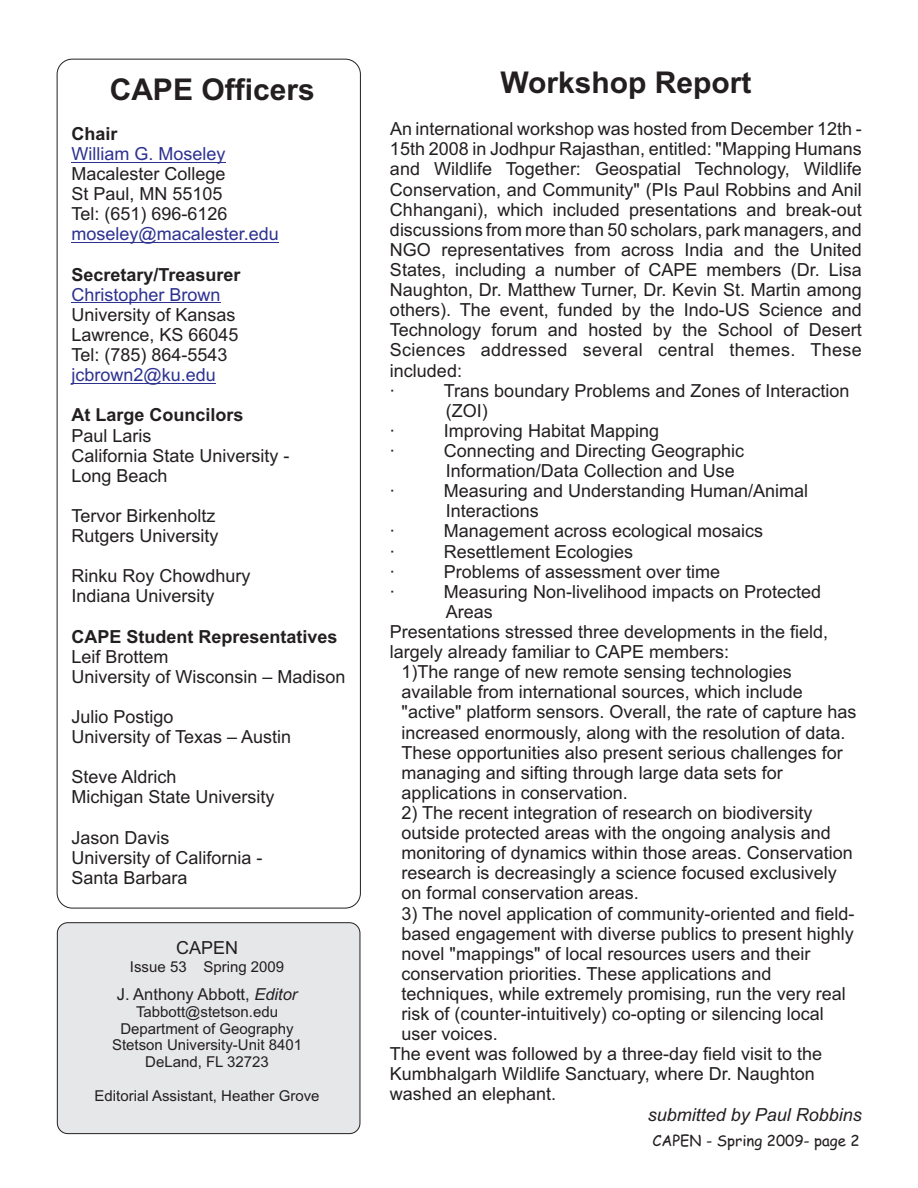
<style>
.page{position:relative;width:918px;height:1188px;background:#fff}
.page>*{position:absolute;margin:0;border:0;box-sizing:border-box;transform-origin:0 0}
.t1{font:700 30px "Arial";color:#231f20}
.t2{font:18px/20.1px "Arial";color:#231f20}
.t3{font:18px "Arial";color:#2d3291}
.t4{font:700 18px "Arial";color:#231f20}
.t5{font:italic 18px "Arial";color:#231f20}
.t6{font:16.5px "Arial";color:#231f20}
.t7{font:15px/16.8px "Arial";color:#231f20;text-align:center}
.t8{font:15px "Comic Sans MS";color:#231f20}
.s1{font-style:italic}
</style>
<div class="page">
<hr style="left:72px;top:162px;width:154px;height:1px;background:#2d3291">
<hr style="left:72px;top:242px;width:207px;height:1px;background:#2d3291">
<hr style="left:72px;top:302px;width:149px;height:1px;background:#2d3291">
<hr style="left:72px;top:383px;width:144px;height:1px;background:#2d3291">
<div style="left:57px;top:923px;width:303px;height:211px;background:#e6e7e9;border:1px solid #231f20;border-radius:11px"></div>
<h1 class="t1" style="left:110px;top:79px;width:207px">CAPE Officers</h1>
<p class="t4" style="left:72px;top:127px;width:48px">Chair</p>
<p class="t3" style="left:72px;top:147px;width:156px">William G. Moseley</p>
<p class="t2" style="left:72px;top:165px;width:158px">Macalester College<br>St Paul, MN 55105<br>Tel: (651) 696-6126</p>
<p class="t3" style="left:72px;top:227px;width:209px">moseley@macalester.edu</p>
<p class="t4" style="left:72px;top:268px;width:171px">Secretary/Treasurer</p>
<p class="t2" style="left:72px;top:306px;width:169px">University of Kansas<br>Lawrence, KS 66045<br>Tel: (785) 864-5543</p>
<p class="t3" style="left:72px;top:288px;width:151px">Christopher Brown</p>
<p class="t3" style="left:72px;top:368px;width:146px">jcbrown2@ku.edu</p>
<p class="t4" style="left:72px;top:408px;width:174px">At Large Councilors</p>
<p class="t2" style="left:72px;top:427px;width:220px">Paul Laris<br>California State University -<br>Long Beach</p>
<p class="t2" style="left:72px;top:507px;width:149px">Tervor Birkenholtz<br>Rutgers University</p>
<p class="t2" style="left:72px;top:568px;width:181px">Rinku Roy Chowdhury<br>Indiana University</p>
<p class="t4" style="left:72px;top:630px;width:268px">CAPE Student Representatives</p>
<p class="t2" style="left:72px;top:648px;width:276px">Leif Brottem<br>University of Wisconsin – Madison</p>
<p class="t2" style="left:72px;top:708px;width:221px">Julio Postigo<br>University of Texas – Austin</p>
<p class="t2" style="left:72px;top:769px;width:205px">Steve Aldrich<br>Michigan State University</p>
<p class="t2" style="left:72px;top:829px;width:193px">Jason Davis<br>University of California -<br>Santa Barbara</p>
<p class="t2" style="left:176px;top:939px;width:64px">CAPEN</p>
<p class="t7" style="left:130px;top:959px;width:156px">Issue 53 Spring 2009</p>
<p class="t6" style="left:117px;top:988px;width:182px">J. Anthony Abbott, <span class="s1">Editor</span></p>
<p class="t7" style="left:112px;top:1005px;width:192px">Tabbott@stetson.edu<br>Department of Geography<br>Stetson University-Unit 8401<br>DeLand, FL 32723</p>
<p class="t7" style="left:95px;top:1088px;width:227px">Editorial Assistant, Heather Grove</p>
<h1 class="t1" style="left:500px;top:71px;width:253px">Workshop Report</h1>
<p class="t2" style="left:390px;top:121px;width:473px">An international workshop was hosted from December 12th - 15th 2008 in Jodhpur Rajasthan, entitled: "Mapping Humans and Wildlife Together: Geospatial Technology, Wildlife Conservation, and Community" (PIs Paul Robbins and Anil Chhangani), which included presentations and break-out discussions from more than 50 scholars, park managers, and NGO representatives from across India and the United States, including a number of CAPE members (Dr. Lisa Naughton, Dr. Matthew Turner, Dr. Kevin St. Martin among others). The event, funded by the Indo-US Science and Technology forum and hosted by the School of Desert Sciences addressed several central themes. These included:<br>·</p>
<p class="t2" style="left:444px;top:382px;width:407px">Trans boundary Problems and Zones of Interaction (ZOI)</p>
<p class="t2" style="left:390px;top:422px;width:7px">·</p>
<p class="t2" style="left:444px;top:422px;width:217px">Improving Habitat Mapping</p>
<p class="t2" style="left:390px;top:442px;width:7px">·</p>
<p class="t2" style="left:444px;top:442px;width:302px">Connecting and Directing Geographic<br>Information/Data Collection and Use</p>
<p class="t2" style="left:390px;top:483px;width:7px">·</p>
<p class="t2" style="left:444px;top:483px;width:366px">Measuring and Understanding Human/Animal<br>Interactions</p>
<p class="t2" style="left:390px;top:523px;width:7px">·</p>
<p class="t2" style="left:444px;top:523px;width:321px">Management across ecological mosaics</p>
<p class="t2" style="left:390px;top:543px;width:7px">·</p>
<p class="t2" style="left:444px;top:543px;width:191px">Resettlement Ecologies</p>
<p class="t2" style="left:390px;top:563px;width:7px">·</p>
<p class="t2" style="left:444px;top:563px;width:278px">Problems of assessment over time</p>
<p class="t2" style="left:390px;top:583px;width:7px">·</p>
<p class="t2" style="left:444px;top:583px;width:379px">Measuring Non-livelihood impacts on Protected</p>
<p class="t2" style="left:446px;top:603px;width:49px">Areas</p>
<p class="t2" style="left:390px;top:623px;width:440px">Presentations stressed three developments in the field,</p>
<p class="t2" style="left:390px;top:643px;width:341px">largely already familiar to CAPE members:</p>
<p class="t2" style="left:402px;top:664px;width:392px">1)The range of new remote sensing technologies</p>
<p class="t2" style="left:402px;top:684px;width:403px">available from international sources, which include</p>
<p class="t2" style="left:402px;top:704px;width:456px">"active" platform sensors. Overall, the rate of capture has</p>
<p class="t2" style="left:402px;top:724px;width:445px">increased enormously, along with the resolution of data.</p>
<p class="t2" style="left:402px;top:744px;width:443px">These opportunities also present serious challenges for</p>
<p class="t2" style="left:402px;top:764px;width:383px">managing and sifting through large data sets for</p>
<p class="t2" style="left:402px;top:784px;width:228px">applications in conservation.</p>
<p class="t2" style="left:402px;top:804px;width:453px">2) The recent integration of research on biodiversity outside protected areas with the ongoing analysis and monitoring of dynamics within those areas. Conservation research is decreasingly a science focused exclusively on formal conservation areas.</p>
<p class="t2" style="left:402px;top:905px;width:454px">3) The novel application of community-oriented and field-</p>
<p class="t2" style="left:402px;top:925px;width:454px">based engagement with diverse publics to present highly</p>
<p class="t2" style="left:402px;top:945px;width:410px">novel "mappings" of local resources users and their</p>
<p class="t2" style="left:402px;top:965px;width:371px">conservation priorities. These applications and</p>
<p class="t2" style="left:402px;top:985px;width:446px">techniques, while extremely promising, run the very real</p>
<p class="t2" style="left:402px;top:1005px;width:424px">risk of (counter-intuitively) co-opting or silencing local</p>
<p class="t2" style="left:402px;top:1025px;width:98px">user voices.</p>
<p class="t2" style="left:390px;top:1046px;width:434px">The event was followed by a three-day field visit to the</p>
<p class="t2" style="left:390px;top:1066px;width:426px">Kumbhalgarh Wildlife Sanctuary, where Dr. Naughton</p>
<p class="t2" style="left:390px;top:1086px;width:168px">washed an elephant.</p>
<p class="t5" style="left:648px;top:1108px;width:216px">submitted by Paul Robbins</p>
<p class="t8" style="left:652px;top:1134px;width:209px">CAPEN - Spring 2009- page 2</p>
</div>
